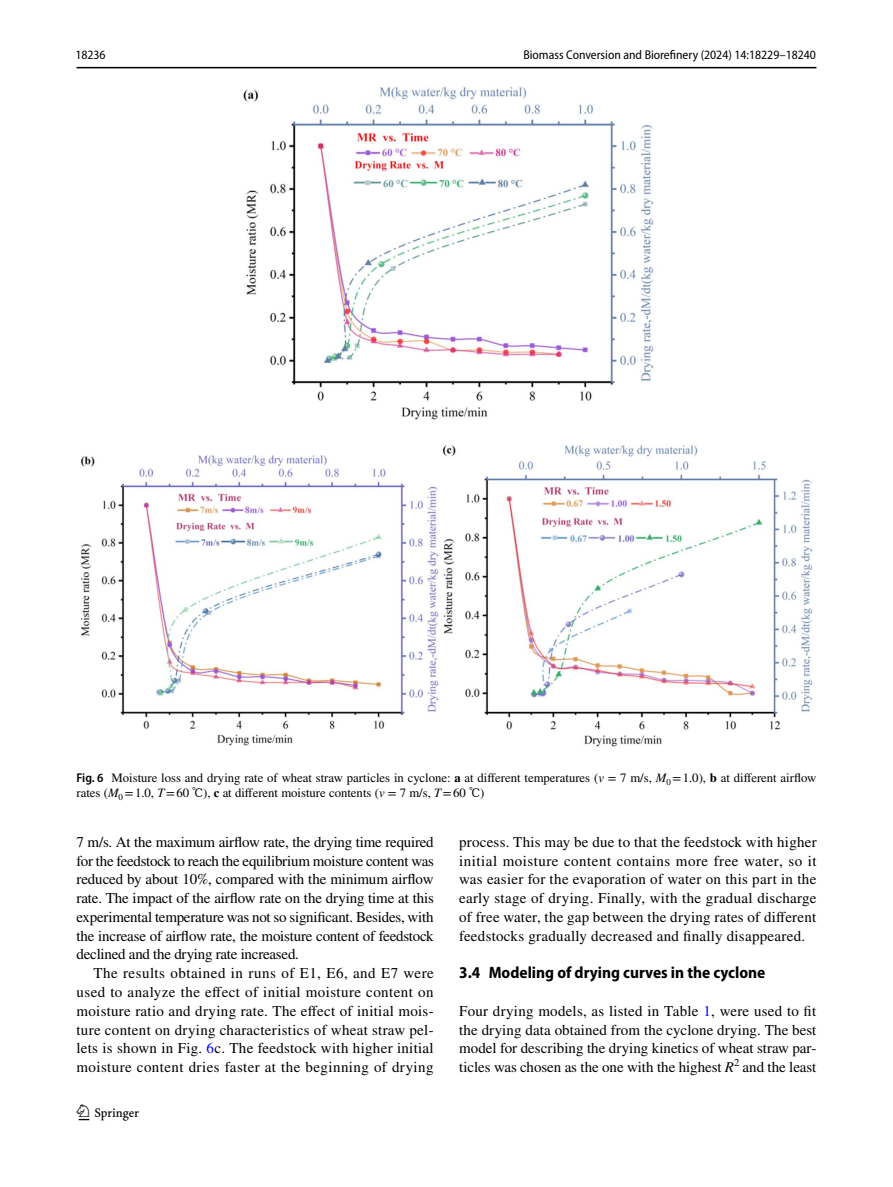
<style>
.page{position:relative;width:893px;height:1187px;background:#fff}
.page>*{position:absolute;margin:0;border:0;box-sizing:border-box;transform-origin:0 0}
.t1{font:22.5px "Springnew Regular 2";color:#000}
.t2{font:700 semi-condensed 16.5px "Myriad Pro";color:#000}
.t3{font:15px/18.8px "STIX";letter-spacing:.005em;color:#000;text-align:justify}
.t4{font:12.75px/15px "STIX";color:#000}
.t5{font:semi-condensed 12.75px "Myriad Pro";color:#000}
.s1{font-family:"Myriad Pro";font-weight:600;font-stretch:semi-condensed}
.s2{font-weight:700}
.s3{font-family:"STIX General Italic 32"}
.s4{font-style:italic}
.s5{font-family:"Code 2000"}
.s6{font-family:"STIX General Italic 33"}
.s7{color:#00f}
</style>
<div class="page">
<hr style="left:77px;top:67px;width:739px;height:1px;background:#000">
<img style="left:81px;top:87px;width:731px;height:660px">
<p class="t5" style="left:75px;top:48px;width:32px">18236</p>
<p class="t5" style="left:523px;top:48px;width:294px">Biomass Conversion and Biorefinery (2024) 14:18229–18240</p>
<p class="t4" style="left:77px;top:771px;width:741px"><span class="s1">Fig. 6</span> Moisture loss and drying rate of wheat straw particles in cyclone: <span class="s2">a</span> at different temperatures (<span class="s3">v</span> = 7 m/s, <span class="s4">M</span><sub>0</sub> =1.0), <span class="s2">b</span> at different airflow rates (<span class="s4">M</span><sub>0</sub> =1.0, <span class="s4">T</span>=60 <span class="s5">℃</span>), <span class="s2">c</span> at different moisture contents (<span class="s6">v</span> = 7 m/s, <span class="s4">T</span>=60 <span class="s5">℃</span>)</p>
<p class="t3" style="left:77px;top:833px;width:359px">7 m/s. At the maximum airflow rate, the drying time required for the feedstock to reach the equilibrium moisture content was reduced by about 10%, compared with the minimum airflow rate. The impact of the airflow rate on the drying time at this experimental temperature was not so significant. Besides, with the increase of airflow rate, the moisture content of feedstock declined and the drying rate increased.</p>
<p class="t3" style="left:77px;top:964px;width:359px;text-indent:17px">The results obtained in runs of E1, E6, and E7 were used to analyze the effect of initial moisture content on moisture ratio and drying rate. The effect of initial mois&shy;ture content on drying characteristics of wheat straw pel&shy;lets is shown in Fig. <span class="s7">6</span>c. The feedstock with higher initial moisture content dries faster at the beginning of drying</p>
<h1 class="t1" style="left:79px;top:1104px;width:62px">1 3</h1>
<p class="t3" style="left:459px;top:833px;width:359px">process. This may be due to that the feedstock with higher initial moisture content contains more free water, so it was easier for the evaporation of water on this part in the early stage of drying. Finally, with the gradual discharge of free water, the gap between the drying rates of different feedstocks gradually decreased and finally disappeared.</p>
<p class="t2" style="left:459px;top:963px;width:308px">3.4 Modeling of drying curves in the cyclone</p>
<p class="t3" style="left:459px;top:1002px;width:359px">Four drying models, as listed in Table <span class="s7">1</span>, were used to fit the drying data obtained from the cyclone drying. The best model for describing the drying kinetics of wheat straw par&shy;ticles was chosen as the one with the highest <span class="s4">R</span><sup>2</sup> and the least</p>
</div>
